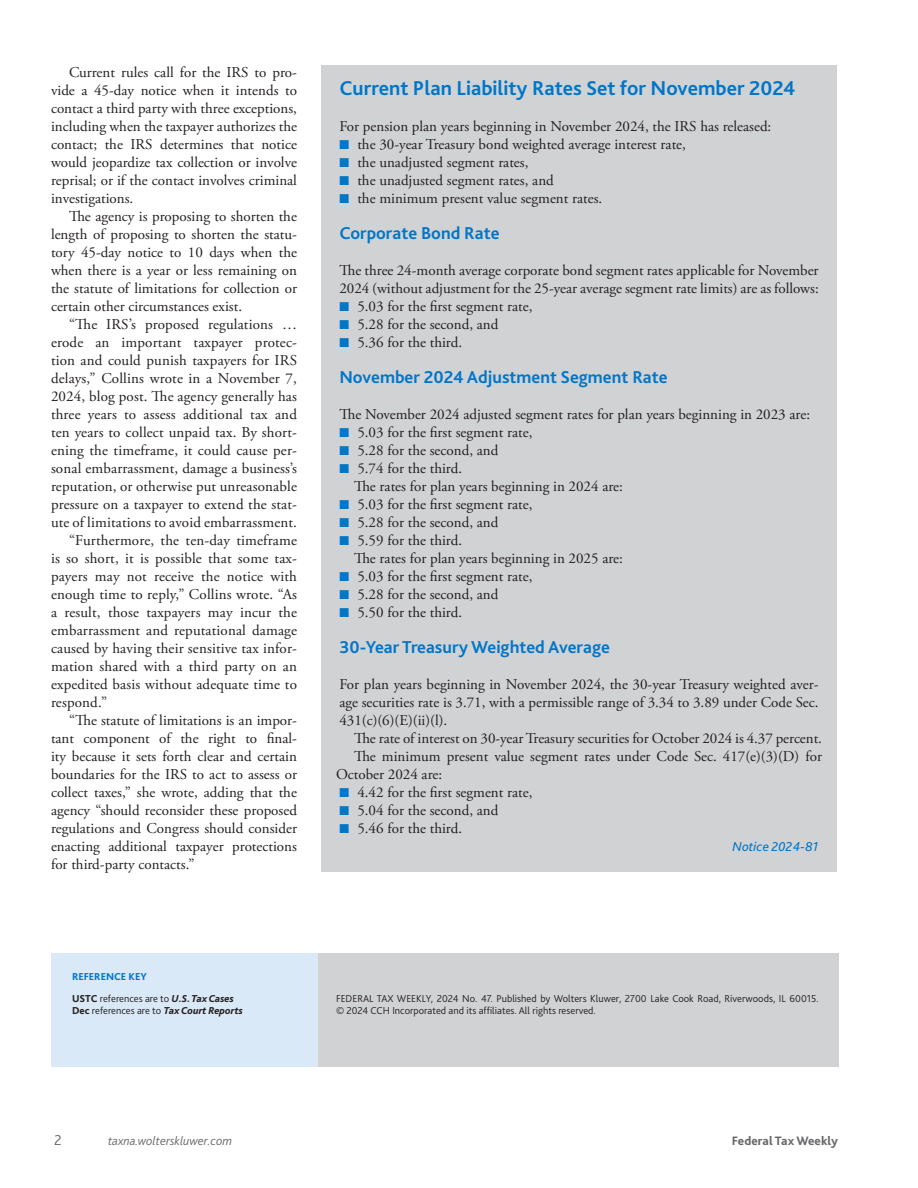
<style>
.page{position:relative;width:918px;height:1188px;background:#fff}
.page>*{position:absolute;margin:0;border:0;box-sizing:border-box;transform-origin:0 0}
.t1{font:700 21px "Bliss 2";color:#0076c8}
.t2{font:700 18px "Bliss 2";color:#0076c8}
.t3{font:15px/18px "Adobe Garamond Pro";color:#231f20;text-align:justify}
.t4{font:300 15px "Bliss 2";color:#69696c}
.t5{font:italic 13.5px "Bliss 2";color:#0076c8}
.t6{font:italic 300 12.75px "Bliss 2";color:#69696c}
.t7{font:800 12.75px "Bliss 2";color:#69696c}
.t8{font:300 10.5px/12.6px "Bliss 2";color:#231f20}
.s1{color:#0076c8}
.s2{font-weight:800;color:#0076c8}
.s3{font-weight:800}
.s4{font-weight:800;font-style:italic}
</style>
<div class="page">
<div style="left:321px;top:65px;width:516px;height:53px;background:#d1d2d4"></div>
<div style="left:321px;top:101px;width:516px;height:52px;background:#d1d2d4"></div>
<div style="left:321px;top:137px;width:516px;height:52px;background:#d1d2d4"></div>
<div style="left:321px;top:173px;width:516px;height:52px;background:#d1d2d4"></div>
<div style="left:321px;top:204px;width:516px;height:57px;background:#d1d2d4"></div>
<div style="left:321px;top:245px;width:516px;height:70px;background:#d1d2d4"></div>
<div style="left:321px;top:299px;width:516px;height:52px;background:#d1d2d4"></div>
<div style="left:321px;top:348px;width:516px;height:57px;background:#d1d2d4"></div>
<div style="left:321px;top:389px;width:516px;height:52px;background:#d1d2d4"></div>
<div style="left:321px;top:425px;width:516px;height:52px;background:#d1d2d4"></div>
<div style="left:321px;top:465px;width:516px;height:45px;background:#d1d2d4"></div>
<div style="left:321px;top:497px;width:516px;height:52px;background:#d1d2d4"></div>
<div style="left:321px;top:537px;width:516px;height:45px;background:#d1d2d4"></div>
<div style="left:321px;top:569px;width:516px;height:52px;background:#d1d2d4"></div>
<div style="left:321px;top:618px;width:516px;height:57px;background:#d1d2d4"></div>
<div style="left:321px;top:659px;width:516px;height:88px;background:#d1d2d4"></div>
<div style="left:321px;top:735px;width:516px;height:63px;background:#d1d2d4"></div>
<div style="left:321px;top:785px;width:516px;height:52px;background:#d1d2d4"></div>
<div style="left:321px;top:803px;width:516px;height:52px;background:#d1d2d4"></div>
<div style="left:321px;top:838px;width:516px;height:34px;background:#d1d2d4"></div>
<div style="left:51px;top:953px;width:267px;height:113px;background:#dae9f7"></div>
<div style="left:318px;top:953px;width:520px;height:113px;background:#d1d2d4"></div>
<p class="t3" style="left:51px;top:63px;width:248px;text-indent:18px">Current rules call for the IRS to pro&shy;vide a 45-day notice when it intends to contact a third party with three exceptions, including when the taxpayer authorizes the contact; the IRS determines that notice would jeopardize tax collection or involve reprisal; or if the contact involves criminal investigations.</p>
<p class="t3" style="left:51px;top:207px;width:248px;text-indent:18px">The agency is proposing to shorten the length of proposing to shorten the statu&shy;tory 45-day notice to 10 days when the when there is a year or less remaining on the statute of limitations for collection or certain other circumstances exist.</p>
<p class="t3" style="left:69px;top:315px;width:230px">“The IRS’s proposed regulations …</p>
<p class="t3" style="left:51px;top:333px;width:248px">erode an important taxpayer protec-</p>
<p class="t3" style="left:51px;top:351px;width:248px">tion and could punish taxpayers for IRS</p>
<p class="t3" style="left:51px;top:369px;width:248px">delays,” Collins wrote in a November 7,</p>
<p class="t3" style="left:51px;top:387px;width:247px">2024, blog post. The agency generally has</p>
<p class="t3" style="left:51px;top:405px;width:247px">three years to assess additional tax and</p>
<p class="t3" style="left:51px;top:423px;width:248px">ten years to collect unpaid tax. By short-</p>
<p class="t3" style="left:51px;top:441px;width:248px">ening the timeframe, it could cause per-</p>
<p class="t3" style="left:51px;top:459px;width:248px">sonal embarrassment, damage a business’s</p>
<p class="t3" style="left:51px;top:477px;width:247px">reputation, or otherwise put unreasonable</p>
<p class="t3" style="left:51px;top:495px;width:248px">pressure on a taxpayer to extend the stat-</p>
<p class="t3" style="left:51px;top:513px;width:247px">ute of limitations to avoid embarrassment.</p>
<p class="t3" style="left:69px;top:531px;width:230px">“Furthermore, the ten-day timeframe</p>
<p class="t3" style="left:51px;top:549px;width:247px">is so short, it is possible that some tax-</p>
<p class="t3" style="left:51px;top:567px;width:247px">payers may not receive the notice with</p>
<p class="t3" style="left:51px;top:585px;width:248px">enough time to reply,” Collins wrote. “As</p>
<p class="t3" style="left:51px;top:603px;width:247px">a result, those taxpayers may incur the</p>
<p class="t3" style="left:51px;top:621px;width:248px">embarrassment and reputational damage</p>
<p class="t3" style="left:51px;top:639px;width:247px">caused by having their sensitive tax infor-</p>
<p class="t3" style="left:51px;top:657px;width:248px">mation shared with a third party on an</p>
<p class="t3" style="left:51px;top:675px;width:248px">expedited basis without adequate time to</p>
<p class="t3" style="left:51px;top:693px;width:58px">respond.”</p>
<p class="t3" style="left:69px;top:711px;width:230px">“The statute of limitations is an impor-</p>
<p class="t3" style="left:51px;top:729px;width:247px">tant component of the right to final-</p>
<p class="t3" style="left:51px;top:747px;width:248px">ity because it sets forth clear and certain</p>
<p class="t3" style="left:51px;top:765px;width:248px">boundaries for the IRS to act to assess or</p>
<p class="t3" style="left:51px;top:783px;width:247px">collect taxes,” she wrote, adding that the</p>
<p class="t3" style="left:51px;top:801px;width:248px">agency “should reconsider these proposed</p>
<p class="t3" style="left:51px;top:819px;width:247px">regulations and Congress should consider</p>
<p class="t3" style="left:51px;top:837px;width:247px">enacting additional taxpayer protections</p>
<p class="t3" style="left:51px;top:855px;width:145px">for third-party contacts.”</p>
<h1 class="t1" style="left:339px;top:74px;width:458px">Current Plan Liability Rates Set for November 2024</h1>
<p class="t3" style="left:339px;top:117px;width:434px">For pension plan years beginning in November 2024, the IRS has released:</p>
<p class="t3" style="left:339px;top:135px;width:348px"><span class="s1">■</span> the 30-year Treasury bond weighted average interest rate,</p>
<p class="t3" style="left:339px;top:153px;width:191px"><span class="s1">■</span> the unadjusted segment rates,</p>
<p class="t3" style="left:339px;top:171px;width:216px"><span class="s1">■</span> the unadjusted segment rates, and</p>
<p class="t3" style="left:339px;top:189px;width:264px"><span class="s1">■</span> the minimum present value segment rates.</p>
<p class="t2" style="left:339px;top:221px;width:162px">Corporate Bond Rate</p>
<p class="t3" style="left:339px;top:261px;width:481px">The three 24-month average corporate bond segment rates applicable for November<br>2024 (without adjustment for the 25-year average segment rate limits) are as follows:</p>
<p class="t3" style="left:339px;top:297px;width:195px"><span class="s1">■</span> 5.03 for the first segment rate,</p>
<p class="t3" style="left:339px;top:315px;width:161px"><span class="s1">■</span> 5.28 for the second, and</p>
<p class="t3" style="left:339px;top:333px;width:124px"><span class="s1">■</span> 5.36 for the third.</p>
<p class="t2" style="left:339px;top:365px;width:330px">November 2024 Adjustment Segment Rate</p>
<p class="t3" style="left:339px;top:405px;width:472px">The November 2024 adjusted segment rates for plan years beginning in 2023 are:</p>
<p class="t3" style="left:339px;top:423px;width:195px"><span class="s1">■</span> 5.03 for the first segment rate,</p>
<p class="t3" style="left:339px;top:441px;width:161px"><span class="s1">■</span> 5.28 for the second, and</p>
<p class="t3" style="left:354px;top:459px;width:270px;text-indent:-15px"><span class="s1">■</span> 5.74 for the third.<br>The rates for plan years beginning in 2024 are:</p>
<p class="t3" style="left:339px;top:495px;width:195px"><span class="s1">■</span> 5.03 for the first segment rate,</p>
<p class="t3" style="left:339px;top:513px;width:161px"><span class="s1">■</span> 5.28 for the second, and</p>
<p class="t3" style="left:354px;top:531px;width:270px;text-indent:-15px"><span class="s1">■</span> 5.59 for the third.<br>The rates for plan years beginning in 2025 are:</p>
<p class="t3" style="left:339px;top:567px;width:195px"><span class="s1">■</span> 5.03 for the first segment rate,</p>
<p class="t3" style="left:339px;top:585px;width:161px"><span class="s1">■</span> 5.28 for the second, and</p>
<p class="t3" style="left:339px;top:603px;width:124px"><span class="s1">■</span> 5.50 for the third.</p>
<p class="t2" style="left:339px;top:635px;width:272px">30-Year Treasury Weighted Average</p>
<p class="t3" style="left:339px;top:675px;width:481px">For plan years beginning in November 2024, the 30-year Treasury weighted aver&shy;age securities rate is 3.71, with a permissible range of 3.34 to 3.89 under Code Sec.<br>431(c)(6)(E)(ii)(l).</p>
<p class="t3" style="left:354px;top:729px;width:470px">The rate of interest on 30-year Treasury securities for October 2024 is 4.37 percent.</p>
<p class="t3" style="left:354px;top:747px;width:470px">The minimum present value segment rates under Code Sec. 417(e)(3)(D) for</p>
<p class="t3" style="left:336px;top:765px;width:108px">October 2024 are:</p>
<p class="t3" style="left:339px;top:783px;width:195px"><span class="s1">■</span> 4.42 for the first segment rate,</p>
<p class="t3" style="left:339px;top:801px;width:161px"><span class="s1">■</span> 5.04 for the second, and</p>
<p class="t3" style="left:339px;top:819px;width:124px"><span class="s1">■</span> 5.46 for the third.</p>
<p class="t5" style="left:733px;top:838px;width:87px">Notice 2024-81</p>
<p class="t8" style="left:72px;top:966px;width:163px;line-height:21.6px"><span class="s2">REFERENCE KEY<br></span><span class="s3">USTC</span> references are to <span class="s4">U.S. Tax Cases</span></p>
<p class="t8" style="left:72px;top:1004px;width:172px"><span class="s3">Dec</span> references are to <span class="s4">Tax Court Reports</span></p>
<p class="t8" style="left:336px;top:992px;width:484px">FEDERAL TAX WEEKLY, 2024 No. 47. Published by Wolters Kluwer, 2700 Lake Cook Road, Riverwoods, IL 60015. © 2024 CCH Incorporated and its affiliates. All rights reserved.</p>
<p class="t4" style="left:54px;top:1131px;width:9px">2</p>
<p class="t6" style="left:108px;top:1133px;width:126px">taxna.wolterskluwer.com</p>
<p class="t7" style="left:732px;top:1133px;width:108px">Federal Tax Weekly</p>
</div>
